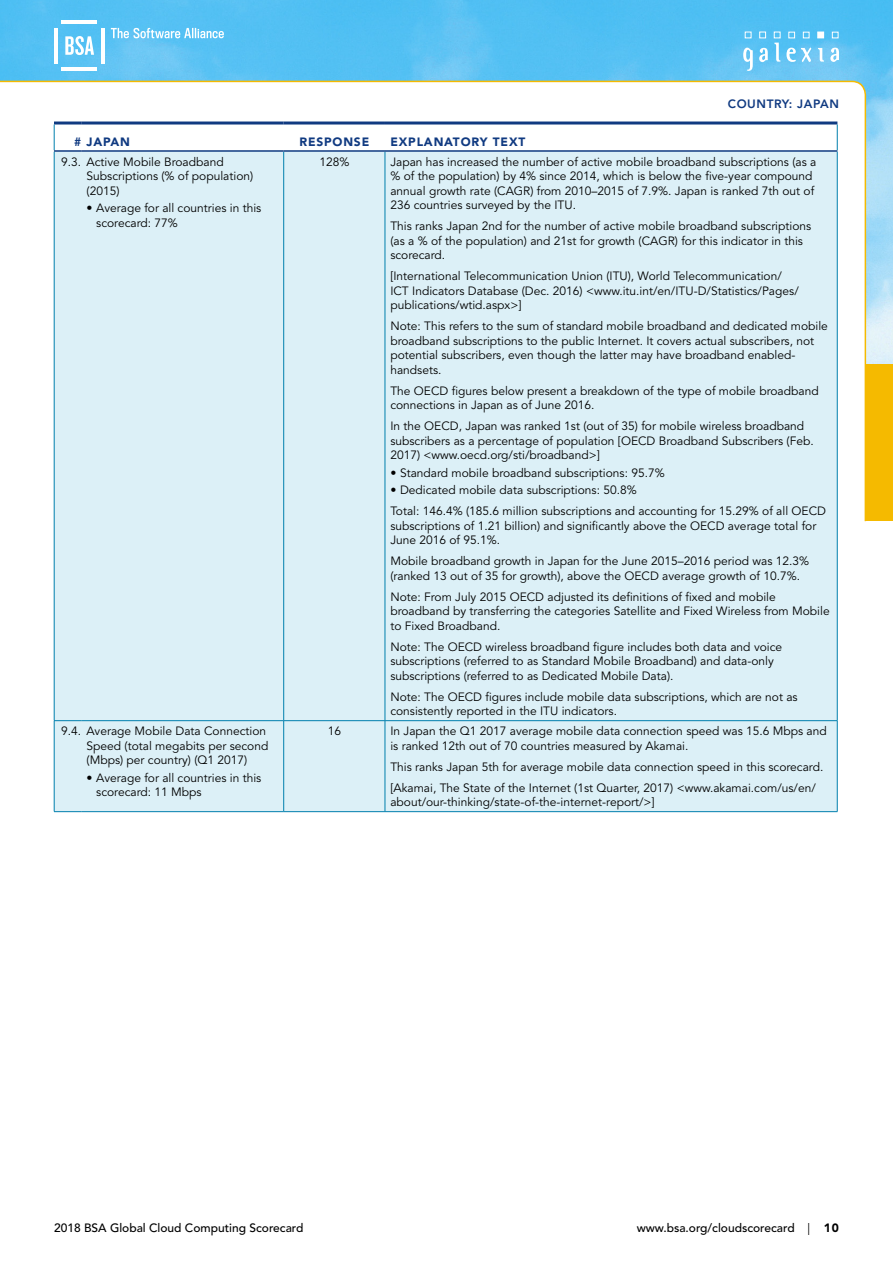
<style>
.page{position:relative;width:893px;height:1263px;background:#fff}
.page>*{position:absolute;margin:0;border:0;box-sizing:border-box;transform-origin:0 0}
.t1{font:12px/14.4px "Avenir LT Std";color:#000}
.t2{font:500 12px "Avenir LT Std";color:#000}
.t3{font:900 12px "Avenir LT Std";letter-spacing:.07em;color:#103a81}
.t4{font:800 12px "Avenir LT Std";letter-spacing:.05em;color:#103a81}
.s1{font-weight:400}
.s2{font-weight:900}
</style>
<div class="page">
<img style="left:0;top:0;width:893px;height:364px">
<hr style="left:101px;top:28px;width:4px;height:35px;background:#fff">
<hr style="left:62px;top:20px;width:35px;height:4px;background:#fff">
<hr style="left:54px;top:28px;width:3px;height:35px;background:#fff">
<hr style="left:62px;top:68px;width:35px;height:3px;background:#fff">
<svg style="left:65px;top:28px;width:159px;height:27px;background:#7bcef5"></svg>
<svg style="left:818px;top:48px;width:6px;height:14px"></svg>
<svg style="left:830px;top:48px;width:9px;height:14px"></svg>
<svg style="left:832px;top:32px;width:6px;height:6px"></svg>
<div style="left:817px;top:32px;width:7px;height:6px;border:1px solid #fff"></div>
<svg style="left:743px;top:32px;width:68px;height:39px;background:#79cdf5"></svg>
<div style="left:865px;top:364px;width:28px;height:157px;background:#f5ba00"></div>
<svg style="left:0;top:80px;width:867px;height:443px"></svg>
<div style="left:55px;top:152px;width:782px;height:659px;background:#dcf0f7"></div>
<hr style="left:283px;top:152px;width:1px;height:568px;background:#007fad">
<hr style="left:385px;top:152px;width:1px;height:568px;background:#007fad">
<svg style="left:54px;top:720px;width:27px;height:1px"></svg>
<hr style="left:81px;top:720px;width:203px;height:1px;background:#007fad">
<hr style="left:284px;top:720px;width:101px;height:1px;background:#007fad">
<hr style="left:283px;top:721px;width:1px;height:90px;background:#007fad">
<hr style="left:385px;top:720px;width:452px;height:1px;background:#007fad">
<hr style="left:385px;top:721px;width:1px;height:90px;background:#007fad">
<hr style="left:54px;top:122px;width:27px;height:3px;background:#103a81">
<hr style="left:81px;top:122px;width:203px;height:3px;background:#103a81">
<hr style="left:284px;top:122px;width:101px;height:3px;background:#103a81">
<hr style="left:385px;top:122px;width:452px;height:3px;background:#103a81">
<svg style="left:54px;top:125px;width:1px;height:25px"></svg>
<hr style="left:54px;top:150px;width:27px;height:2px;background:#103a81">
<hr style="left:81px;top:150px;width:203px;height:2px;background:#103a81">
<hr style="left:284px;top:150px;width:101px;height:2px;background:#103a81">
<hr style="left:385px;top:150px;width:452px;height:2px;background:#103a81">
<svg style="left:837px;top:125px;width:1px;height:25px"></svg>
<hr style="left:54px;top:152px;width:1px;height:568px;background:#007fad">
<hr style="left:54px;top:721px;width:1px;height:90px;background:#007fad">
<svg style="left:54px;top:811px;width:27px;height:1px"></svg>
<hr style="left:81px;top:811px;width:203px;height:1px;background:#007fad">
<hr style="left:284px;top:811px;width:101px;height:1px;background:#007fad">
<hr style="left:385px;top:811px;width:452px;height:1px;background:#007fad">
<hr style="left:837px;top:152px;width:1px;height:568px;background:#007fad">
<hr style="left:837px;top:721px;width:1px;height:90px;background:#007fad">
<p class="t4" style="left:728px;top:97px;width:38px">COUNTRY</p>
<p class="t4" style="left:789px;top:97px;width:52px">: JAPAN</p>
<p class="t3" style="left:74px;top:134px;width:57px"># JAPAN</p>
<p class="t3" style="left:299px;top:134px;width:71px">RESPONSE</p>
<p class="t3" style="left:390px;top:134px;width:137px">EXPLANATORY TEXT</p>
<p class="t1" style="left:87px;top:155px;width:168px;text-indent:-25px">9.3. Active Mobile Broadband<br>Subscriptions (% of population) (2015)</p>
<p class="t1" style="left:96px;top:201px;width:167px;text-indent:-10px">• Average for all countries in this scorecard: 77%</p>
<p class="t1" style="left:319px;top:155px;width:32px">128%</p>
<p class="t1" style="left:390px;top:155px;width:428px">Japan has increased the number of active mobile broadband subscriptions (as a % of the population) by 4% since 2014, which is below the five-year compound annual growth rate (CAGR) from 2010–2015 of 7.9%. Japan is ranked 7th out of 236 countries surveyed by the ITU.</p>
<p class="t1" style="left:390px;top:219px;width:422px">This ranks Japan 2nd for the number of active mobile broadband subscriptions (as a % of the population) and 21st for growth (CAGR) for this indicator in this scorecard.</p>
<p class="t1" style="left:390px;top:269px;width:410px">[International Telecommunication Union (ITU), World Telecommunication/<br>ICT Indicators Database (Dec. 2016) &lt;www.itu.int/en/ITU-D/Statistics/Pages/ publications/wtid.aspx&gt;]</p>
<p class="t1" style="left:390px;top:319px;width:439px">Note: This refers to the sum of standard mobile broadband and dedicated mobile broadband subscriptions to the public Internet. It covers actual subscribers, not potential subscribers, even though the latter may have broadband enabled&shy;handsets.</p>
<p class="t1" style="left:390px;top:384px;width:430px">The OECD figures below present a breakdown of the type of mobile broadband connections in Japan as of June 2016.</p>
<p class="t1" style="left:390px;top:419px;width:425px">In the OECD, Japan was ranked 1st (out of 35) for mobile wireless broadband subscribers as a percentage of population [OECD Broadband Subscribers (Feb.<br>2017) &lt;www.oecd.org/sti/broadband&gt;]</p>
<p class="t1" style="left:390px;top:466px;width:276px">• Standard mobile broadband subscriptions: 95.7%</p>
<p class="t1" style="left:390px;top:480px;width:437px;line-height:21.1px">• Dedicated mobile data subscriptions: 50.8%<br>Total: 146.4% (185.6 million subscriptions and accounting for 15.29% of all OECD</p>
<p class="t1" style="left:390px;top:519px;width:427px">subscriptions of 1.21 billion) and significantly above the OECD average total for<br>June 2016 of 95.1%.</p>
<p class="t1" style="left:390px;top:554px;width:420px">Mobile broadband growth in Japan for the June 2015–2016 period was 12.3% (ranked 13 out of 35 for growth), above the OECD average growth of 10.7%.</p>
<p class="t1" style="left:390px;top:590px;width:441px">Note: From July 2015 OECD adjusted its definitions of fixed and mobile broadband by transferring the categories Satellite and Fixed Wireless from Mobile to Fixed Broadband.</p>
<p class="t1" style="left:390px;top:640px;width:393px">Note: The OECD wireless broadband figure includes both data and voice subscriptions (referred to as Standard Mobile Broadband) and data-only subscriptions (referred to as Dedicated Mobile Data).</p>
<p class="t1" style="left:390px;top:690px;width:409px">Note: The OECD figures include mobile data subscriptions, which are not as consistently reported in the ITU indicators.</p>
<p class="t1" style="left:87px;top:724px;width:183px;text-indent:-25px">9.4. Average Mobile Data Connection<br>Speed (total megabits per second (Mbps) per country) (Q1 2017)</p>
<p class="t1" style="left:96px;top:770px;width:167px;text-indent:-10px">• Average for all countries in this scorecard: 11 Mbps</p>
<p class="t1" style="left:328px;top:724px;width:15px">16</p>
<p class="t1" style="left:390px;top:724px;width:438px">In Japan the Q1 2017 average mobile data connection speed was 15.6 Mbps and is ranked 12th out of 70 countries measured by Akamai.</p>
<p class="t1" style="left:390px;top:756px;width:434px;line-height:21.1px">This ranks Japan 5th for average mobile data connection speed in this scorecard. [Akamai, The State of the Internet (1st Quarter, 2017) &lt;www.akamai.com/us/en/</p>
<p class="t1" style="left:390px;top:795px;width:266px">about/our-thinking/state-of-the-internet-report/&gt;]</p>
<p class="t2" style="left:54px;top:1220px;width:251px">2018 BSA Global Cloud Computing Scorecard</p>
<p class="t2" style="left:637px;top:1220px;width:204px">www.bsa.org/cloudscorecard <span class="s1">|</span> <span class="s2">10</span></p>
</div>
